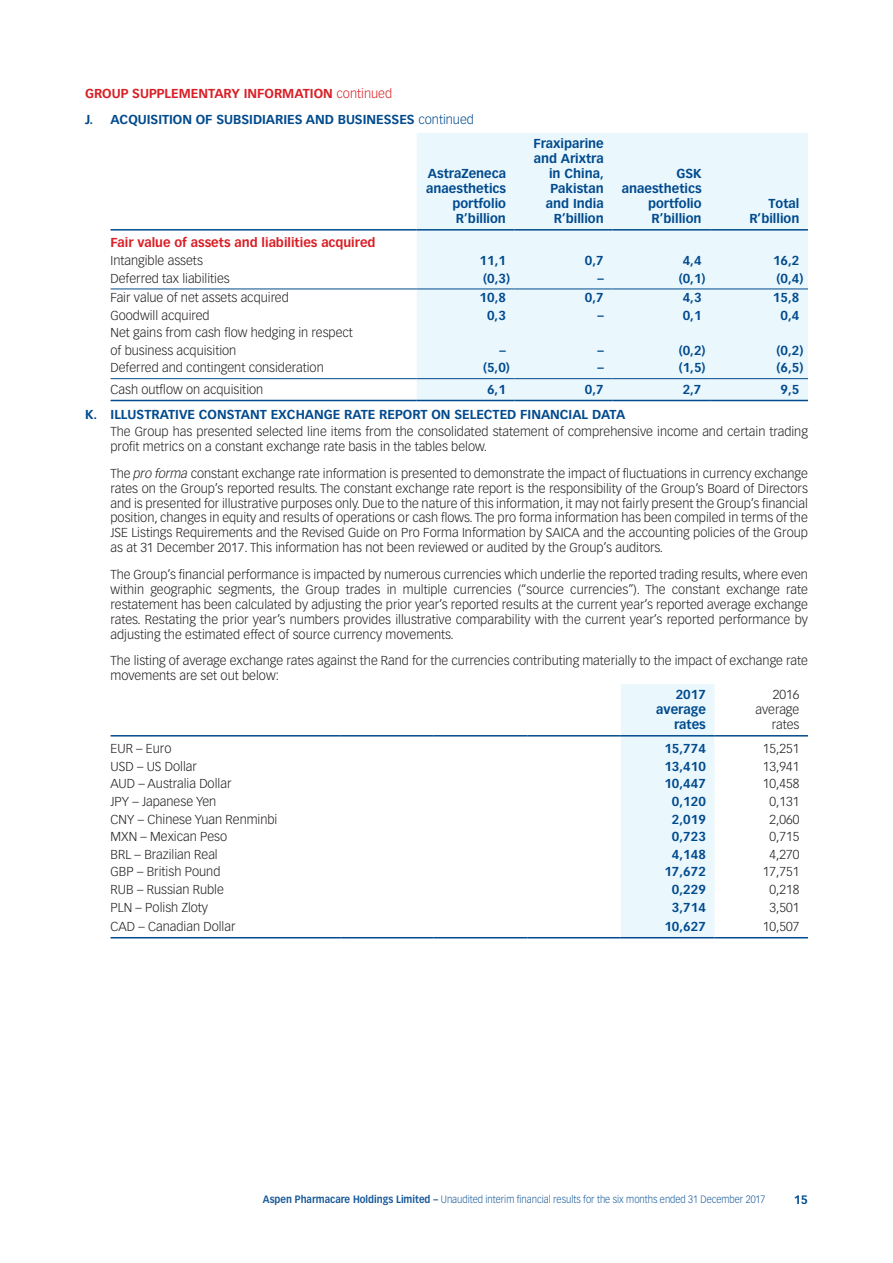
<style>
.page{position:relative;width:893px;height:1263px;background:#fff}
.page>*{position:absolute;margin:0;border:0;box-sizing:border-box;transform-origin:0 0}
.t1{font:300 12.75px/15px "Vectora LT Std";color:#231f20}
.t2{font:700 12.75px/15px "Vectora LT Std";color:#004a8d;text-align:right}
.t3{font:700 12.75px "Vectora LT Std";color:#d91f26}
.t4{font:700 12px "Vectora LT Std";color:#004a8d}
.t5{font:300 10.5px "Vectora LT Std";color:#1a5a99;scale:.9 1}
.s1{color:#d91f26}
.s2{font-weight:300;color:#d91f26}
.s3{font-weight:300}
.s4{font-style:italic}
.s5{font-weight:700}
</style>
<div class="page">
<div style="left:417px;top:133px;width:391px;height:267px;background:#eaf7fd"></div>
<hr style="left:111px;top:400px;width:306px;height:1px;background:#004a8d">
<hr style="left:417px;top:400px;width:97px;height:1px;background:#004a8d">
<hr style="left:514px;top:400px;width:98px;height:1px;background:#004a8d">
<hr style="left:612px;top:400px;width:98px;height:1px;background:#004a8d">
<hr style="left:710px;top:400px;width:98px;height:1px;background:#004a8d">
<hr style="left:111px;top:289px;width:306px;height:1px;background:#004a8d">
<hr style="left:417px;top:289px;width:97px;height:1px;background:#004a8d">
<hr style="left:514px;top:289px;width:98px;height:1px;background:#004a8d">
<hr style="left:612px;top:289px;width:98px;height:1px;background:#004a8d">
<hr style="left:710px;top:289px;width:98px;height:1px;background:#004a8d">
<hr style="left:111px;top:378px;width:306px;height:1px;background:#004a8d">
<hr style="left:417px;top:378px;width:97px;height:1px;background:#004a8d">
<hr style="left:514px;top:378px;width:98px;height:1px;background:#004a8d">
<hr style="left:612px;top:378px;width:98px;height:1px;background:#004a8d">
<hr style="left:710px;top:378px;width:98px;height:1px;background:#004a8d">
<hr style="left:111px;top:229px;width:306px;height:2px;background:#004a8d">
<hr style="left:417px;top:229px;width:97px;height:2px;background:#004a8d">
<hr style="left:514px;top:229px;width:98px;height:2px;background:#004a8d">
<hr style="left:612px;top:229px;width:98px;height:2px;background:#004a8d">
<hr style="left:710px;top:229px;width:98px;height:2px;background:#004a8d">
<div style="left:621px;top:684px;width:93px;height:253px;background:#eaf7fd"></div>
<hr style="left:111px;top:735px;width:229px;height:1px;background:#004a8d">
<hr style="left:340px;top:735px;width:94px;height:1px;background:#004a8d">
<hr style="left:434px;top:735px;width:93px;height:1px;background:#004a8d">
<hr style="left:527px;top:735px;width:94px;height:1px;background:#004a8d">
<hr style="left:621px;top:735px;width:93px;height:1px;background:#004a8d">
<hr style="left:714px;top:735px;width:94px;height:1px;background:#004a8d">
<hr style="left:111px;top:937px;width:229px;height:1px;background:#004a8d">
<hr style="left:340px;top:937px;width:94px;height:1px;background:#004a8d">
<hr style="left:434px;top:937px;width:93px;height:1px;background:#004a8d">
<hr style="left:527px;top:937px;width:94px;height:1px;background:#004a8d">
<hr style="left:621px;top:937px;width:93px;height:1px;background:#004a8d">
<hr style="left:714px;top:937px;width:94px;height:1px;background:#004a8d">
<p class="t2" style="left:85px;top:81px;width:390px;line-height:26.1px;text-align:left"><span class="s1">GROUP SUPPLEMENTARY INFORMATION</span> <span class="s2">continued<br></span>J. ACQUISITION OF SUBSIDIARIES AND BUSINESSES <span class="s3">continued</span></p>
<p class="t2" style="left:426px;top:166px;width:81px">AstraZeneca anaesthetics portfolio<br>R’billion</p>
<p class="t2" style="left:533px;top:136px;width:72px">Fraxiparine and Arixtra in China,<br>Pakistan and India<br>R’billion</p>
<p class="t2" style="left:622px;top:166px;width:81px">GSK anaesthetics portfolio<br>R’billion</p>
<p class="t2" style="left:749px;top:196px;width:52px">Total<br>R’billion</p>
<p class="t3" style="left:111px;top:235px;width:267px">Fair value of assets and liabilities acquired</p>
<p class="t1" style="left:111px;top:253px;width:94px">Intangible assets</p>
<p class="t2" style="left:480px;top:253px;width:28px">11,1</p>
<p class="t2" style="left:585px;top:253px;width:20px">0,7</p>
<p class="t2" style="left:683px;top:253px;width:20px">4,4</p>
<p class="t2" style="left:773px;top:253px;width:28px">16,2</p>
<p class="t1" style="left:111px;top:271px;width:121px">Deferred tax liabilities</p>
<p class="t2" style="left:483px;top:270px;width:28px">(0,3)</p>
<p class="t2" style="left:597px;top:270px;width:8px">–</p>
<p class="t2" style="left:679px;top:270px;width:28px">(0,1)</p>
<p class="t2" style="left:776px;top:270px;width:28px">(0,4)</p>
<p class="t1" style="left:111px;top:290px;width:180px">Fair value of net assets acquired</p>
<p class="t2" style="left:480px;top:290px;width:28px">10,8</p>
<p class="t2" style="left:585px;top:290px;width:20px">0,7</p>
<p class="t2" style="left:683px;top:290px;width:20px">4,3</p>
<p class="t2" style="left:773px;top:290px;width:28px">15,8</p>
<p class="t1" style="left:111px;top:308px;width:101px">Goodwill acquired</p>
<p class="t2" style="left:487px;top:308px;width:20px">0,3</p>
<p class="t2" style="left:597px;top:308px;width:8px">–</p>
<p class="t2" style="left:683px;top:308px;width:20px">0,1</p>
<p class="t2" style="left:780px;top:308px;width:20px">0,4</p>
<p class="t1" style="left:110px;top:324px;width:244px;line-height:17.2px">Net gains from cash flow hedging in respect of business acquisition</p>
<p class="t2" style="left:500px;top:343px;width:8px">–</p>
<p class="t2" style="left:597px;top:343px;width:8px">–</p>
<p class="t2" style="left:679px;top:343px;width:28px">(0,2)</p>
<p class="t2" style="left:776px;top:343px;width:28px">(0,2)</p>
<p class="t1" style="left:110px;top:360px;width:215px">Deferred and contingent consideration</p>
<p class="t2" style="left:483px;top:360px;width:28px">(5,0)</p>
<p class="t2" style="left:597px;top:360px;width:8px">–</p>
<p class="t2" style="left:679px;top:360px;width:28px">(1,5)</p>
<p class="t2" style="left:776px;top:360px;width:28px">(6,5)</p>
<p class="t1" style="left:110px;top:382px;width:154px">Cash outflow on acquisition</p>
<p class="t2" style="left:487px;top:382px;width:20px">6,1</p>
<p class="t2" style="left:585px;top:382px;width:20px">0,7</p>
<p class="t2" style="left:683px;top:382px;width:20px">2,7</p>
<p class="t2" style="left:780px;top:382px;width:20px">9,5</p>
<p class="t2" style="left:85px;top:407px;width:542px">K. ILLUSTRATIVE CONSTANT EXCHANGE RATE REPORT ON SELECTED FINANCIAL DATA</p>
<p class="t1" style="left:111px;top:425px;width:699px">The Group has presented selected line items from the consolidated statement of comprehensive income and certain trading profit metrics on a constant exchange rate basis in the tables below.</p>
<p class="t1" style="left:111px;top:466px;width:699px;text-align:justify">The <span class="s4">pro forma</span> constant exchange rate information is presented to demonstrate the impact of fluctuations in currency exchange rates on the Group’s reported results. The constant exchange rate report is the responsibility of the Group’s Board of Directors and is presented for illustrative purposes only. Due to the nature of this information, it may not fairly present the Group’s financial position, changes in equity and results of operations or cash flows. The pro forma information has been compiled in terms of the JSE Listings Requirements and the Revised Guide on Pro Forma Information by SAICA and the accounting policies of the Group as at 31 December 2017. This information has not been reviewed or audited by the Group’s auditors.</p>
<p class="t1" style="left:111px;top:567px;width:699px;text-align:justify">The Group’s financial performance is impacted by numerous currencies which underlie the reported trading results, where even within geographic segments, the Group trades in multiple currencies (“source currencies”). The constant exchange rate restatement has been calculated by adjusting the prior year’s reported results at the current year’s reported average exchange rates. Restating the prior year’s numbers provides illustrative comparability with the current year’s reported performance by adjusting the estimated effect of source currency movements.</p>
<p class="t1" style="left:111px;top:653px;width:699px">The listing of average exchange rates against the Rand for the currencies contributing materially to the impact of exchange rate movements are set out below:</p>
<p class="t2" style="left:656px;top:687px;width:51px">2017 average rates</p>
<p class="t1" style="left:755px;top:687px;width:45px;text-align:right">2016 average rates</p>
<p class="t1" style="left:111px;top:741px;width:62px">EUR – Euro</p>
<p class="t2" style="left:664px;top:741px;width:43px">15,774</p>
<p class="t1" style="left:763px;top:741px;width:38px">15,251</p>
<p class="t1" style="left:111px;top:759px;width:88px">USD – US Dollar</p>
<p class="t2" style="left:664px;top:759px;width:43px">13,410</p>
<p class="t1" style="left:763px;top:759px;width:38px">13,941</p>
<p class="t1" style="left:111px;top:777px;width:122px">AUD – Australia Dollar</p>
<p class="t2" style="left:664px;top:776px;width:43px">10,447</p>
<p class="t1" style="left:763px;top:777px;width:38px">10,458</p>
<p class="t1" style="left:111px;top:794px;width:107px">JPY – Japanese Yen</p>
<p class="t2" style="left:672px;top:794px;width:35px">0,120</p>
<p class="t1" style="left:770px;top:794px;width:31px">0,131</p>
<p class="t1" style="left:111px;top:812px;width:168px">CNY – Chinese Yuan Renminbi</p>
<p class="t2" style="left:672px;top:811px;width:35px">2,019</p>
<p class="t1" style="left:770px;top:812px;width:31px">2,060</p>
<p class="t1" style="left:111px;top:829px;width:118px">MXN – Mexican Peso</p>
<p class="t2" style="left:672px;top:829px;width:35px">0,723</p>
<p class="t1" style="left:770px;top:829px;width:31px">0,715</p>
<p class="t1" style="left:111px;top:847px;width:109px">BRL – Brazilian Real</p>
<p class="t2" style="left:672px;top:847px;width:35px">4,148</p>
<p class="t1" style="left:770px;top:847px;width:31px">4,270</p>
<p class="t1" style="left:111px;top:864px;width:111px">GBP – British Pound</p>
<p class="t2" style="left:664px;top:864px;width:43px">17,672</p>
<p class="t1" style="left:763px;top:864px;width:38px">17,751</p>
<p class="t1" style="left:111px;top:882px;width:115px">RUB – Russian Ruble</p>
<p class="t2" style="left:672px;top:882px;width:35px">0,229</p>
<p class="t1" style="left:770px;top:882px;width:31px">0,218</p>
<p class="t1" style="left:111px;top:900px;width:99px">PLN – Polish Zloty</p>
<p class="t2" style="left:672px;top:899px;width:35px">3,714</p>
<p class="t1" style="left:770px;top:900px;width:31px">3,501</p>
<p class="t1" style="left:111px;top:919px;width:126px">CAD – Canadian Dollar</p>
<p class="t2" style="left:664px;top:919px;width:43px">10,627</p>
<p class="t1" style="left:763px;top:919px;width:38px">10,507</p>
<p class="t5" style="left:263px;top:1193px;width:560px"><span class="s5">Aspen Pharmacare Holdings Limited –</span> Unaudited interim financial results for the six months ended 31 December 2017</p>
<p class="t4" style="left:794px;top:1193px;width:16px">15</p>
</div>
